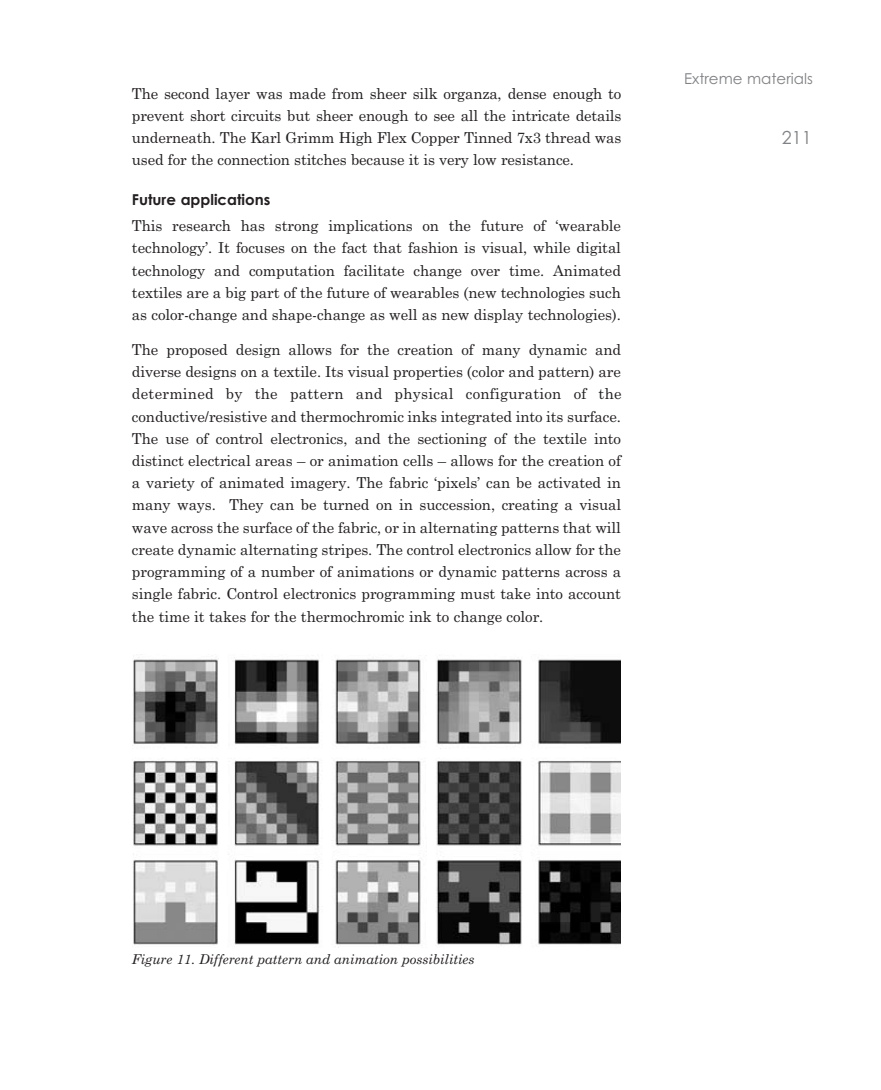
<style>
.page{position:relative;width:881px;height:1090px;background:#fff}
.page>*{position:absolute;margin:0;border:0;box-sizing:border-box;transform-origin:0 0}
.t1{font:18px "Century Gothic";color:#808285}
.t2{font:15px/22.2px "Century Schoolbook";letter-spacing:-.005em;color:#231f20;text-align:justify}
.t3{font:700 15px "Century Gothic";color:#231f20}
.t4{font:15px "Century Gothic";color:#808285}
.t5{font:italic 13.5px "Century Schoolbook";letter-spacing:-.005em;color:#231f20}
</style>
<div class="page">
<svg style="left:132px;top:655px;width:489px;height:293px"></svg>
<p class="t2" style="left:132px;top:84px;width:491px">The second layer was made from sheer silk organza, dense enough to prevent short circuits but sheer enough to see all the intricate details underneath. The Karl Grimm High Flex Copper Tinned 7x3 thread was used for the connection stitches because it is very low resistance.</p>
<p class="t3" style="left:132px;top:193px;width:140px">Future applications</p>
<p class="t2" style="left:132px;top:216px;width:490px">This research has strong implications on the future of ‘wearable technology’. It focuses on the fact that fashion is visual, while digital technology and computation facilitate change over time. Animated textiles are a big part of the future of wearables (new technologies such as color-change and shape-change as well as new display technologies).</p>
<p class="t2" style="left:132px;top:340px;width:491px">The proposed design allows for the creation of many dynamic and diverse designs on a textile. Its visual properties (color and pattern) are determined by the pattern and physical configuration of the conductive/resistive and thermochromic inks integrated into its surface.<br>The use of control electronics, and the sectioning of the textile into distinct electrical areas – or animation cells – allows for the creation of a variety of animated imagery. The fabric ‘pixels’ can be activated in many ways. They can be turned on in succession, creating a visual wave across the surface of the fabric, or in alternating patterns that will create dynamic alternating stripes. The control electronics allow for the programming of a number of animations or dynamic patterns across a single fabric. Control electronics programming must take into account the time it takes for the thermochromic ink to change color.</p>
<p class="t4" style="left:683px;top:73px;width:130px">Extreme materials</p>
<p class="t1" style="left:781px;top:130px;width:31px">211</p>
<p class="t5" style="left:132px;top:954px;width:344px">Figure 11. Different pattern and animation possibilities</p>
</div>
